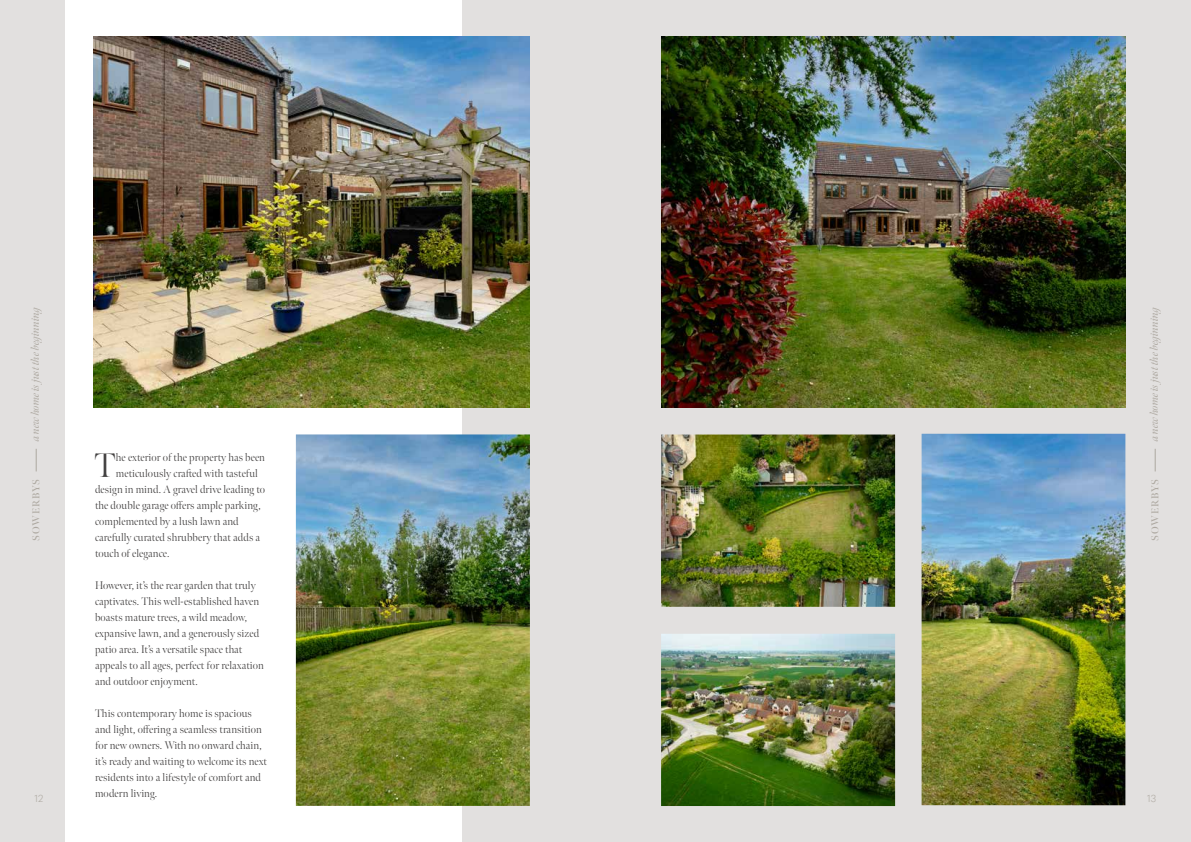
<style>
.page{position:relative;width:1191px;height:842px;background:#fff}
.page>*{position:absolute;margin:0;border:0;box-sizing:border-box;transform-origin:0 0}
.t1{font:300 34px "Meno Banner";color:#434141}
.t2{font:300 11px/16px "Meno Banner";letter-spacing:.01em;color:#434141}
.t3{font:italic 11px "Meno Banner";letter-spacing:-.01em;color:#ada8a0}
.t4{font:600 10px "Meno Banner";letter-spacing:.08em;color:#ada8a0}
.t5{font:300 10px "Quasimoda";color:#ada8a0}
</style>
<div class="page">
<div style="left:0;top:0;width:595px;height:842px;background:#e2e0df"></div>
<div style="left:595px;top:0;width:596px;height:842px;background:#e2e0df"></div>
<svg style="left:36px;top:449px;width:1px;height:22px"></svg>
<svg style="left:1155px;top:449px;width:1px;height:22px"></svg>
<div style="left:65px;top:0;width:397px;height:842px;background:#fff"></div>
<img style="left:921px;top:434px;width:204px;height:371px">
<img style="left:661px;top:434px;width:234px;height:173px">
<img style="left:661px;top:634px;width:234px;height:172px">
<img style="left:661px;top:36px;width:464px;height:372px">
<img style="left:94px;top:36px;width:436px;height:372px">
<img style="left:296px;top:434px;width:234px;height:372px">
<p class="t3" style="left:29px;top:441px;width:138px;rotate:-90deg">a new home is just the beginning</p>
<p class="t3" style="left:1147px;top:441px;width:138px;rotate:-90deg">a new home is just the beginning</p>
<h1 class="t1" style="left:94px;top:445px;width:23px">T</h1>
<p class="t2" style="left:116px;top:449px;width:150px">he exterior of the property has been</p>
<p class="t2" style="left:116px;top:465px;width:143px">meticulously crafted with tasteful</p>
<p class="t2" style="left:95px;top:481px;width:172px">design in mind. A gravel drive leading to</p>
<p class="t2" style="left:95px;top:497px;width:167px">the double garage offers ample parking,</p>
<p class="t2" style="left:95px;top:513px;width:145px">complemented by a lush lawn and</p>
<p class="t2" style="left:95px;top:529px;width:167px">carefully curated shrubbery that adds a</p>
<p class="t2" style="left:95px;top:545px;width:76px">touch of elegance.</p>
<p class="t2" style="left:95px;top:577px;width:170px">However, it’s the rear garden that truly captivates. This well-established haven boasts mature trees, a wild meadow, expansive lawn, and a generously sized patio area. It’s a versatile space that appeals to all ages, perfect for relaxation and outdoor enjoyment.</p>
<p class="t2" style="left:95px;top:705px;width:173px">This contemporary home is spacious and light, offering a seamless transition for new owners. With no onward chain, it’s ready and waiting to welcome its next residents into a lifestyle of comfort and modern living.</p>
<p class="t4" style="left:30px;top:541px;width:63px;rotate:-90deg">SOWERBYS</p>
<p class="t4" style="left:1149px;top:541px;width:63px;rotate:-90deg">SOWERBYS</p>
<p class="t5" style="left:35px;top:791px;width:10px">12</p>
<p class="t5" style="left:1147px;top:791px;width:10px">13</p>
</div>
